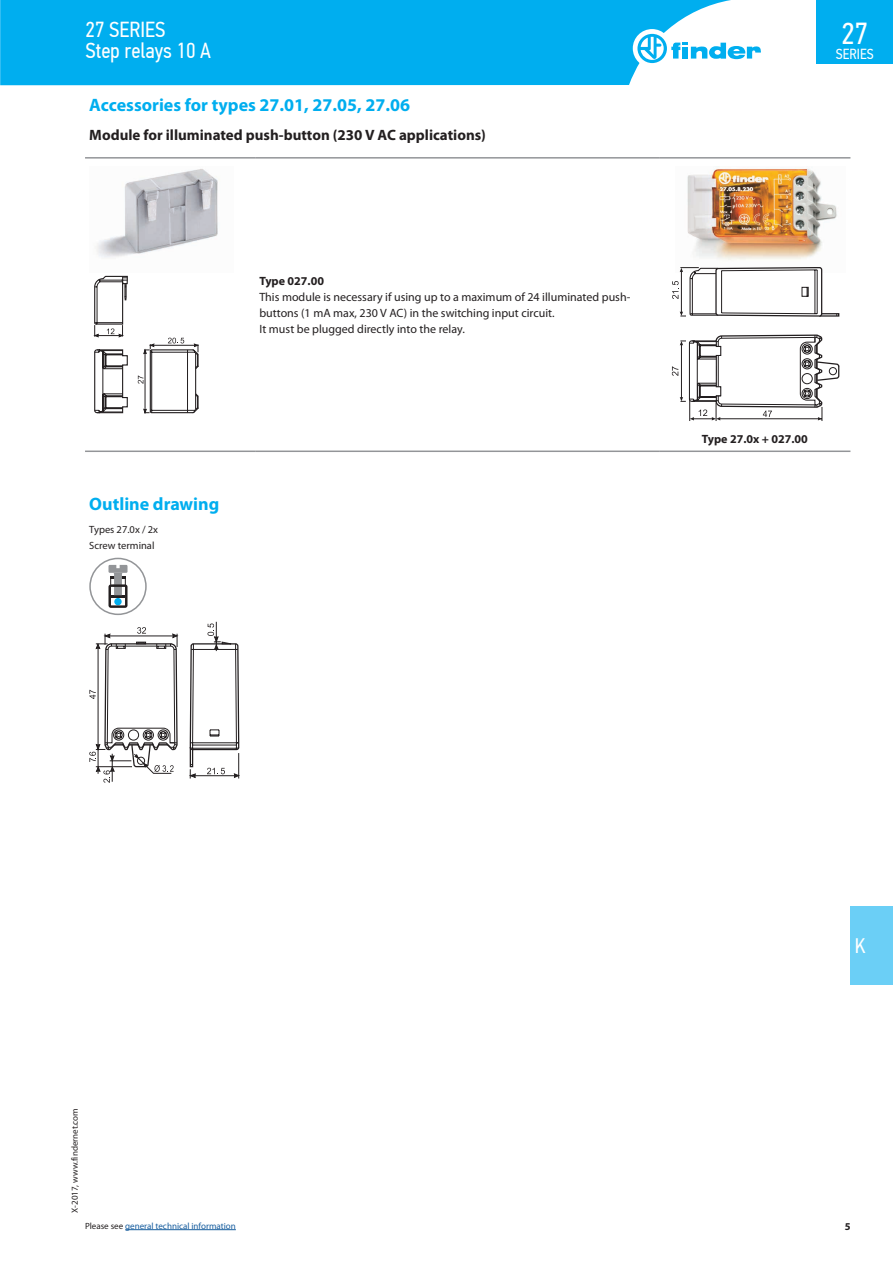
<style>
.page{position:relative;width:893px;height:1263px;background:#fff}
.page>*{position:absolute;margin:0;border:0;box-sizing:border-box;transform-origin:0 0}
.t1{font:30.3px "PF Din Text Cond Pro";color:#fff}
.t2{font:21.75px/21px "PF Din Text Cond Pro";color:#fff}
.t3{font:21px "PF Din Text Cond Pro";color:#fff}
.t4{font:700 18px "Myriad Pro";color:#00aeef}
.t5{font:700 15px "Myriad Pro";color:#231f20}
.t6{font:14.55px "PF Din Text Cond Pro";color:#fff}
.t7{font:12px/16.2px "Myriad Pro";color:#231f20}
.t8{font:700 12px "Myriad Pro";color:#231f20}
.t9{font:10.5px/16.2px "Myriad Pro";color:#231f20}
.t10{font:700 10.5px "Myriad Pro";color:#231f20}
.t11{font:9px "Myriad Pro";color:#175d9e}
.t12{font:9px "Myriad Pro";color:#231f20}
.s1{color:#231f20}
</style>
<div class="page">
<hr style="left:85px;top:157px;width:170px;height:2px;background:#939598">
<hr style="left:255px;top:157px;width:404px;height:2px;background:#939598">
<hr style="left:659px;top:157px;width:191px;height:2px;background:#939598">
<hr style="left:85px;top:450px;width:170px;height:2px;background:#939598">
<hr style="left:255px;top:450px;width:404px;height:2px;background:#939598">
<hr style="left:659px;top:450px;width:191px;height:2px;background:#939598">
<img style="left:96px;top:169px;width:122px;height:89px">
<svg style="left:94px;top:349px;width:34px;height:64px"></svg>
<svg style="left:93px;top:276px;width:35px;height:61px"></svg>
<svg style="left:138px;top:338px;width:61px;height:75px"></svg>
<img style="left:687px;top:166px;width:150px;height:94px">
<hr style="left:663px;top:270px;width:1px;height:42px;background:#231f20">
<svg style="left:672px;top:334px;width:167px;height:87px"></svg>
<svg style="left:672px;top:267px;width:167px;height:50px"></svg>
<svg style="left:89px;top:621px;width:150px;height:162px"></svg>
<div style="left:89px;top:558px;width:58px;height:57px;border:2px solid #939598;border-radius:50%"></div>
<svg style="left:108px;top:565px;width:20px;height:43px"></svg>
<hr style="left:125px;top:1229px;width:111px;height:1px;background:#175d9e">
<div style="left:850px;top:906px;width:43px;height:78px;background:#6bcff6"></div>
<div style="left:0;top:0;width:731px;height:85px;background:#00aeef"></div>
<div style="left:633px;top:29px;width:38px;height:39px;background:#fff;border-radius:50%"></div>
<svg style="left:637px;top:34px;width:124px;height:29px"></svg>
<div style="left:816px;top:0;width:77px;height:64px;background:#00aeef"></div>
<h2 class="t2" style="left:85px;top:19px;width:127px">27 SERIES<br>Step relays 10 A</h2>
<h3 class="t4" style="left:89px;top:93px;width:322px">Accessories for types 27.01, 27.05, 27.06</h3>
<p class="t5" style="left:89px;top:125px;width:398px">Module for illuminated push-button (230 V AC applications)</p>
<p class="t8" style="left:259px;top:273px;width:66px">Type 027.00</p>
<p class="t7" style="left:259px;top:289px;width:372px">This module is necessary if using up to a maximum of 24 illuminated push&shy;buttons (1 mA max, 230 V AC) in the switching input circuit.<br>It must be plugged directly into the relay.</p>
<h3 class="t4" style="left:89px;top:492px;width:131px">Outline drawing</h3>
<p class="t9" style="left:89px;top:521px;width:70px">Types 27.0x / 2x<br>Screw terminal</p>
<h1 class="t1" style="left:841px;top:16px;width:28px">27</h1>
<p class="t6" style="left:836px;top:45px;width:39px">SERIES</p>
<p class="t8" style="left:702px;top:431px;width:107px">Type 27.0x + 027.00</p>
<p class="t12" style="left:69px;top:1213px;width:106px;rotate:-90deg">X-2017, www.findernet.com</p>
<h3 class="t3" style="left:855px;top:933px;width:12px">K</h3>
<p class="t11" style="left:85px;top:1220px;width:152px"><span class="s1">Please see</span> general technical information</p>
<p class="t10" style="left:845px;top:1219px;width:7px">5</p>
</div>
